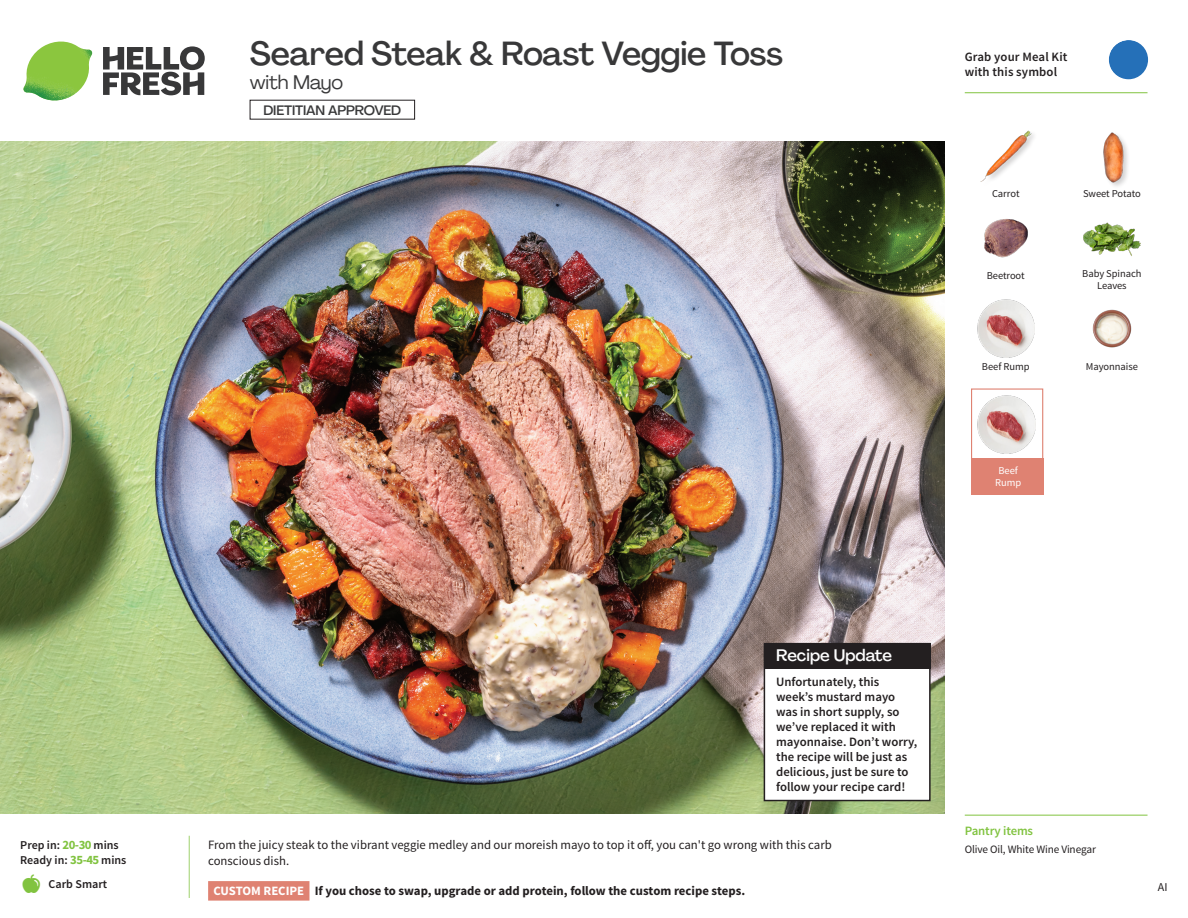
<style>
.page{position:relative;width:1188px;height:918px;background:#fff}
.page>*{position:absolute;margin:0;border:0;box-sizing:border-box;transform-origin:0 0}
._15_Titel_UK{font:500 33px "Agrandir";letter-spacing:-.015em;color:#383839}
._15_Titel_UK-2{font:19.5px "Agrandir";letter-spacing:-.01em;color:#383839}
.Steps_Text_AU{font:500 16.5px "Agrandir";color:#fff}
.t1{font:500 13.5px "Agrandir";letter-spacing:-.01em;color:#383839}
.Steps_Text_AU-2{font:600 12.75px/15px "Source Sans Pro";color:#231f20}
.Step_6_Text_AU{font:12.75px/16.5px "Source Sans Pro";color:#231f20}
.Step_6_Text_AU-2{font:700 12.75px "Source Sans Pro";color:#231f20}
._04_Headers_Front{font:600 12.75px "Source Sans Pro";letter-spacing:-.01em;color:#81c340}
._04_Intro{font:600 12px "Source Sans Pro";color:#231f20}
.t2{font:12px "Source Sans Pro";color:#231f20}
._05_Pantry{font:11.25px "Source Sans Pro";letter-spacing:-.01em;color:#231f20}
._18_FRONT_ingredient{font:10.5px/12px "Source Sans Pro";letter-spacing:-.005em;color:#231f20;text-align:center}
._18_FRONT_ingredient-2{font:10.5px/12px "Source Sans Pro";letter-spacing:-.005em;color:#fff;text-align:center}
.s1{font-weight:700;font-size:12.75px;color:#81c340}
.s2{color:#fff}
</style>
<div class="page">
<svg style="left:103px;top:46px;width:102px;height:49px"></svg>
<img style="left:23px;top:42px;width:69px;height:59px">
<svg style="left:188px;top:835px;width:122px;height:66px"></svg>
<img style="left:0;top:142px;width:945px;height:672px">
<div style="left:764px;top:644px;width:166px;height:157px;background:#fff"></div>
<div style="left:764px;top:643px;width:167px;height:158px;border:2px solid #231f20"></div>
<div style="left:764px;top:643px;width:167px;height:26px;background:#231f20"></div>
<img style="left:1092px;top:309px;width:40px;height:39px">
<img style="left:1083px;top:222px;width:58px;height:34px">
<img style="left:984px;top:219px;width:44px;height:39px">
<img style="left:977px;top:300px;width:58px;height:57px">
<img style="left:980px;top:130px;width:54px;height:52px">
<div style="left:1102px;top:131px;width:29px;height:58px;background:#231f20;opacity:.2"></div>
<img style="left:1102px;top:131px;width:29px;height:54px">
<div style="left:971px;top:388px;width:72px;height:73px;border:1px solid #df8272"></div>
<div style="left:971px;top:458px;width:72px;height:37px;background:#df8272"></div>
<img style="left:978px;top:396px;width:57px;height:57px">
<hr style="left:965px;top:815px;width:183px;height:1px;background:#81c340">
<svg style="left:1091px;top:40px;width:58px;height:54px"></svg>
<hr style="left:965px;top:92px;width:183px;height:1px;background:#81c340">
<p class="_04_Intro" style="left:20px;top:838px;width:100px">Prep in: <span class="s1">20-30</span> mins</p>
<p class="_04_Intro" style="left:20px;top:853px;width:108px">Ready in: <span class="s1">35-45</span> mins</p>
<p class="_04_Intro" style="left:49px;top:876px;width:60px">Carb Smart</p>
<p class="_15_Titel_UK" style="left:250px;top:33px;width:535px">Seared Steak &amp; Roast Veggie Toss</p>
<p class="_15_Titel_UK-2" style="left:250px;top:71px;width:95px">with Mayo</p>
<p class="t1" style="left:263px;top:102px;width:139px">DIETITIAN APPROVED</p>
<p class="Steps_Text_AU-2" style="left:965px;top:50px;width:104px">Grab your Meal Kit with this symbol</p>
<p class="_18_FRONT_ingredient" style="left:992px;top:188px;width:29px">Carrot</p>
<p class="_18_FRONT_ingredient" style="left:1083px;top:188px;width:59px">Sweet Potato</p>
<p class="_18_FRONT_ingredient" style="left:987px;top:270px;width:40px">Beetroot</p>
<p class="_18_FRONT_ingredient" style="left:1082px;top:267px;width:61px">Baby Spinach<br>Leaves</p>
<p class="_18_FRONT_ingredient" style="left:982px;top:361px;width:49px">Beef Rump</p>
<p class="_18_FRONT_ingredient" style="left:1086px;top:361px;width:54px">Mayonnaise</p>
<p class="_18_FRONT_ingredient-2" style="left:995px;top:465px;width:28px">Beef<br>Rump</p>
<p class="Steps_Text_AU" style="left:776px;top:645px;width:117px">Recipe Update</p>
<p class="Steps_Text_AU-2" style="left:776px;top:674px;width:143px">Unfortunately, this week’s mustard mayo was in short supply, so we’ve replaced it with mayonnaise. Don’t worry, the recipe will be just as delicious, just be sure to follow your recipe card!</p>
<p class="Step_6_Text_AU" style="left:208px;top:837px;width:625px">From the juicy steak to the vibrant veggie medley and our moreish mayo to top it off, you can't go wrong with this carb conscious dish.</p>
<p class="Step_6_Text_AU-2" style="left:213px;top:882px;width:533px"><span class="s2">CUSTOM RECIPE</span> If you chose to swap, upgrade or add protein, follow the custom recipe steps.</p>
<p class="_04_Headers_Front" style="left:965px;top:822px;width:70px">Pantry items</p>
<p class="_05_Pantry" style="left:965px;top:842px;width:133px">Olive Oil, White Wine Vinegar</p>
<p class="t2" style="left:1158px;top:879px;width:11px">AI</p>
</div>
